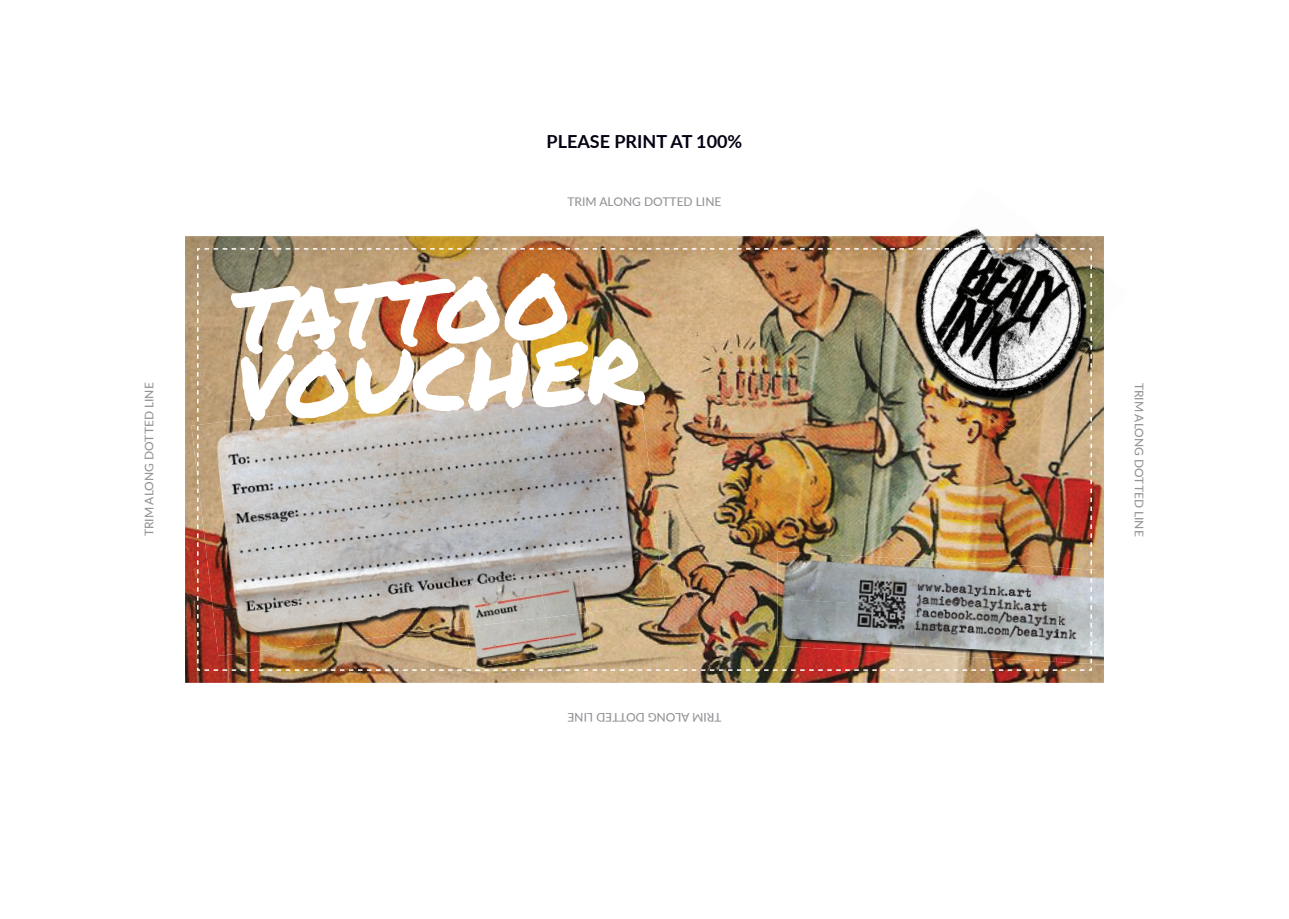
<style>
.page{position:relative;width:1289px;height:919px;background:#fff}
.page>*{position:absolute;margin:0;border:0;box-sizing:border-box;transform-origin:0 0}
.t1{font:106.05px "Permanent Marker";color:#fff}
.t2{font:700 18px "Lato";color:#050113}
.t3{font:500 12px "Lato";color:#939598}
</style>
<div class="page">
<img style="left:185px;top:236px;width:918px;height:446px">
<img style="left:191px;top:408px;width:6px;height:110px">
<img style="left:1103px;top:274px;width:1px;height:51px">
<img style="left:959px;top:228px;width:26px;height:8px">
<img style="left:925px;top:236px;width:128px;height:12px">
<img style="left:1000px;top:239px;width:103px;height:127px">
<img style="left:1091px;top:567px;width:12px;height:97px">
<img style="left:197px;top:248px;width:894px;height:422px">
<h2 class="t2" style="left:546px;top:128px;width:197px">PLEASE PRINT AT 100%</h2>
<p class="t3" style="left:567px;top:193px;width:155px">TRIM ALONG DOTTED LINE</p>
<h1 class="t1" style="left:227px;top:236px;width:340px;rotate:-3deg">tattoo</h1>
<h1 class="t1" style="left:230px;top:304px;width:410px;rotate:-3deg">voucher</h1>
<p class="t3" style="left:141px;top:536px;width:155px;rotate:-90deg">TRIM ALONG DOTTED LINE</p>
<p class="t3" style="left:1147px;top:382px;width:155px;rotate:90deg">TRIM ALONG DOTTED LINE</p>
<p class="t3" style="left:721px;top:726px;width:155px;rotate:-180deg">TRIM ALONG DOTTED LINE</p>
</div>
